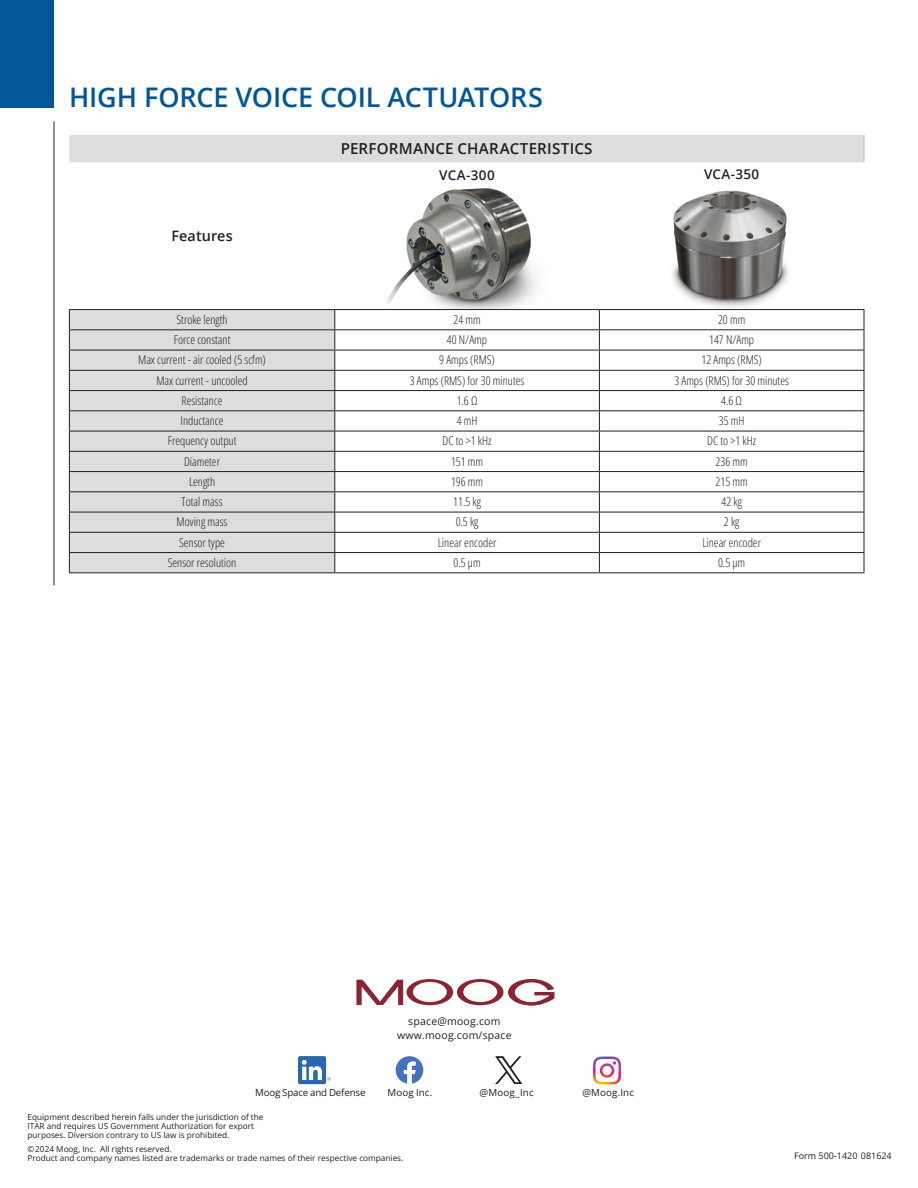
<style>
.page{position:relative;width:918px;height:1188px;background:#fff}
.page>*{position:absolute;margin:0;border:0;box-sizing:border-box;transform-origin:0 0}
.t1{font:600 27px "Open Sans";letter-spacing:-.005em;color:#005697}
.t2{font:600 15.15px "Open Sans";letter-spacing:.015em;color:#231f20}
.t3{font:600 14.4px "Open Sans";letter-spacing:.005em;color:#231f20}
.t4{font:600 13.5px "Open Sans";letter-spacing:.025em;color:#231f20}
.t5{font:12px "Open Sans";color:#231f20}
.t6{font:10.5px/13.5px "Open Sans";letter-spacing:.02em;color:#231f20;text-align:center}
.t7{font:9.75px "Open Sans";color:#231f20}
.t8{font:9px "Open Sans";color:#231f20}
.t9{font:8.25px/9px "Open Sans";color:#231f20}
</style>
<div class="page">
<div style="left:0;top:0;width:54px;height:108px;background:#005697"></div>
<hr style="left:54px;top:122px;width:1px;height:463px;background:#231f20">
<svg style="left:69px;top:135px;width:795px;height:437px;fill:#dcddde"></svg>
<svg style="left:335px;top:310px;width:529px;height:262px"></svg>
<svg style="left:864px;top:135px;width:1px;height:27px"></svg>
<hr style="left:69px;top:309px;width:266px;height:1px;background:#231f20">
<hr style="left:69px;top:329px;width:266px;height:1px;background:#231f20">
<hr style="left:69px;top:350px;width:266px;height:1px;background:#231f20">
<hr style="left:69px;top:370px;width:266px;height:1px;background:#231f20">
<hr style="left:69px;top:390px;width:266px;height:1px;background:#231f20">
<hr style="left:69px;top:410px;width:266px;height:1px;background:#231f20">
<hr style="left:69px;top:431px;width:266px;height:1px;background:#231f20">
<hr style="left:69px;top:451px;width:266px;height:1px;background:#231f20">
<hr style="left:69px;top:471px;width:266px;height:1px;background:#231f20">
<hr style="left:69px;top:491px;width:266px;height:1px;background:#231f20">
<hr style="left:69px;top:512px;width:266px;height:1px;background:#231f20">
<hr style="left:69px;top:532px;width:266px;height:1px;background:#231f20">
<hr style="left:69px;top:552px;width:266px;height:1px;background:#231f20">
<svg style="left:69px;top:310px;width:1px;height:262px"></svg>
<hr style="left:69px;top:572px;width:266px;height:1px;background:#231f20">
<hr style="left:335px;top:309px;width:264px;height:1px;background:#231f20">
<hr style="left:599px;top:309px;width:265px;height:1px;background:#231f20">
<hr style="left:335px;top:329px;width:264px;height:1px;background:#231f20">
<hr style="left:599px;top:329px;width:265px;height:1px;background:#231f20">
<hr style="left:335px;top:350px;width:264px;height:1px;background:#231f20">
<hr style="left:599px;top:350px;width:265px;height:1px;background:#231f20">
<hr style="left:335px;top:370px;width:264px;height:1px;background:#231f20">
<hr style="left:599px;top:370px;width:265px;height:1px;background:#231f20">
<hr style="left:335px;top:390px;width:264px;height:1px;background:#231f20">
<hr style="left:599px;top:390px;width:265px;height:1px;background:#231f20">
<hr style="left:335px;top:410px;width:264px;height:1px;background:#231f20">
<hr style="left:599px;top:410px;width:265px;height:1px;background:#231f20">
<hr style="left:335px;top:431px;width:264px;height:1px;background:#231f20">
<hr style="left:599px;top:431px;width:265px;height:1px;background:#231f20">
<hr style="left:335px;top:451px;width:264px;height:1px;background:#231f20">
<hr style="left:599px;top:451px;width:265px;height:1px;background:#231f20">
<hr style="left:335px;top:471px;width:264px;height:1px;background:#231f20">
<hr style="left:599px;top:471px;width:265px;height:1px;background:#231f20">
<hr style="left:335px;top:491px;width:264px;height:1px;background:#231f20">
<hr style="left:599px;top:491px;width:265px;height:1px;background:#231f20">
<hr style="left:335px;top:512px;width:264px;height:1px;background:#231f20">
<hr style="left:599px;top:512px;width:265px;height:1px;background:#231f20">
<hr style="left:335px;top:532px;width:264px;height:1px;background:#231f20">
<hr style="left:599px;top:532px;width:265px;height:1px;background:#231f20">
<hr style="left:335px;top:552px;width:264px;height:1px;background:#231f20">
<svg style="left:334px;top:310px;width:1px;height:262px"></svg>
<hr style="left:599px;top:552px;width:265px;height:1px;background:#231f20">
<svg style="left:599px;top:310px;width:1px;height:262px"></svg>
<svg style="left:864px;top:310px;width:1px;height:262px"></svg>
<hr style="left:335px;top:572px;width:264px;height:1px;background:#231f20">
<hr style="left:599px;top:572px;width:265px;height:1px;background:#231f20">
<img style="left:382px;top:166px;width:172px;height:144px">
<img style="left:662px;top:186px;width:140px;height:125px">
<svg style="left:357px;top:979px;width:197px;height:27px"></svg>
<svg style="left:396px;top:1056px;width:27px;height:28px"></svg>
<svg style="left:593px;top:1057px;width:28px;height:28px"></svg>
<svg style="left:298px;top:1056px;width:33px;height:28px"></svg>
<svg style="left:495px;top:1056px;width:27px;height:28px"></svg>
<h1 class="t1" style="left:69px;top:79px;width:476px">HIGH FORCE VOICE COIL ACTUATORS</h1>
<p class="t2" style="left:341px;top:138px;width:253px">PERFORMANCE CHARACTERISTICS</p>
<p class="t3" style="left:171px;top:226px;width:63px">Features</p>
<p class="t4" style="left:439px;top:166px;width:57px">VCA-300</p>
<p class="t4" style="left:704px;top:165px;width:57px">VCA-350</p>
<p class="t5" style="left:177px;top:311px;width:53px">Stroke length</p>
<p class="t5" style="left:453px;top:311px;width:29px">24 mm</p>
<p class="t5" style="left:718px;top:311px;width:29px">20 mm</p>
<p class="t5" style="left:174px;top:332px;width:58px">Force constant</p>
<p class="t5" style="left:447px;top:332px;width:42px">40 N/Amp</p>
<p class="t5" style="left:709px;top:332px;width:47px">147 N/Amp</p>
<p class="t5" style="left:138px;top:352px;width:129px">Max current - air cooled (5 scfm)</p>
<p class="t5" style="left:439px;top:352px;width:57px">9 Amps (RMS)</p>
<p class="t5" style="left:701px;top:352px;width:62px">12 Amps (RMS)</p>
<p class="t5" style="left:156px;top:372px;width:93px">Max current - uncooled</p>
<p class="t5" style="left:410px;top:372px;width:116px">3 Amps (RMS) for 30 minutes</p>
<p class="t5" style="left:674px;top:372px;width:116px">3 Amps (RMS) for 30 minutes</p>
<p class="t5" style="left:182px;top:392px;width:42px">Resistance</p>
<p class="t5" style="left:457px;top:392px;width:22px">1.6 Ω</p>
<p class="t5" style="left:721px;top:392px;width:22px">4.6 Ω</p>
<p class="t5" style="left:181px;top:413px;width:44px">Inductance</p>
<p class="t5" style="left:457px;top:413px;width:22px">4 mH</p>
<p class="t5" style="left:719px;top:413px;width:27px">35 mH</p>
<p class="t5" style="left:168px;top:433px;width:70px">Frequency output</p>
<p class="t5" style="left:443px;top:433px;width:50px">DC to &gt;1 kHz</p>
<p class="t5" style="left:707px;top:433px;width:50px">DC to &gt;1 kHz</p>
<p class="t5" style="left:184px;top:453px;width:37px">Diameter</p>
<p class="t5" style="left:451px;top:453px;width:34px">151 mm</p>
<p class="t5" style="left:716px;top:453px;width:34px">236 mm</p>
<p class="t5" style="left:189px;top:473px;width:28px">Length</p>
<p class="t5" style="left:451px;top:473px;width:34px">196 mm</p>
<p class="t5" style="left:716px;top:473px;width:34px">215 mm</p>
<p class="t5" style="left:182px;top:494px;width:43px">Total mass</p>
<p class="t5" style="left:453px;top:494px;width:29px">11.5 kg</p>
<p class="t5" style="left:721px;top:494px;width:22px">42 kg</p>
<p class="t5" style="left:177px;top:514px;width:52px">Moving mass</p>
<p class="t5" style="left:456px;top:514px;width:24px">0.5 kg</p>
<p class="t5" style="left:724px;top:514px;width:17px">2 kg</p>
<p class="t5" style="left:179px;top:534px;width:47px">Sensor type</p>
<p class="t5" style="left:438px;top:534px;width:60px">Linear encoder</p>
<p class="t5" style="left:702px;top:534px;width:60px">Linear encoder</p>
<p class="t5" style="left:168px;top:554px;width:70px">Sensor resolution</p>
<p class="t5" style="left:453px;top:554px;width:29px">0.5 µm</p>
<p class="t5" style="left:718px;top:554px;width:29px">0.5 µm</p>
<p class="t6" style="left:397px;top:1015px;width:116px">space@moog.com www.moog.com/space</p>
<p class="t7" style="left:255px;top:1086px;width:112px">Moog Space and Defense</p>
<p class="t7" style="left:387px;top:1086px;width:46px">Moog Inc.</p>
<p class="t7" style="left:480px;top:1086px;width:56px">@Moog_Inc</p>
<p class="t7" style="left:582px;top:1086px;width:53px">@Moog.Inc</p>
<p class="t9" style="left:28px;top:1113px;width:238px">Equipment described herein falls under the jurisdiction of the<br>ITAR and requires US Government Authorization for export purposes. Diversion contrary to US law is prohibited.</p>
<p class="t9" style="left:28px;top:1144px;width:377px">©2024 Moog, Inc. All rights reserved.<br>Product and company names listed are trademarks or trade names of their respective companies.</p>
<p class="t8" style="left:794px;top:1150px;width:99px">Form 500-1420 081624</p>
</div>
